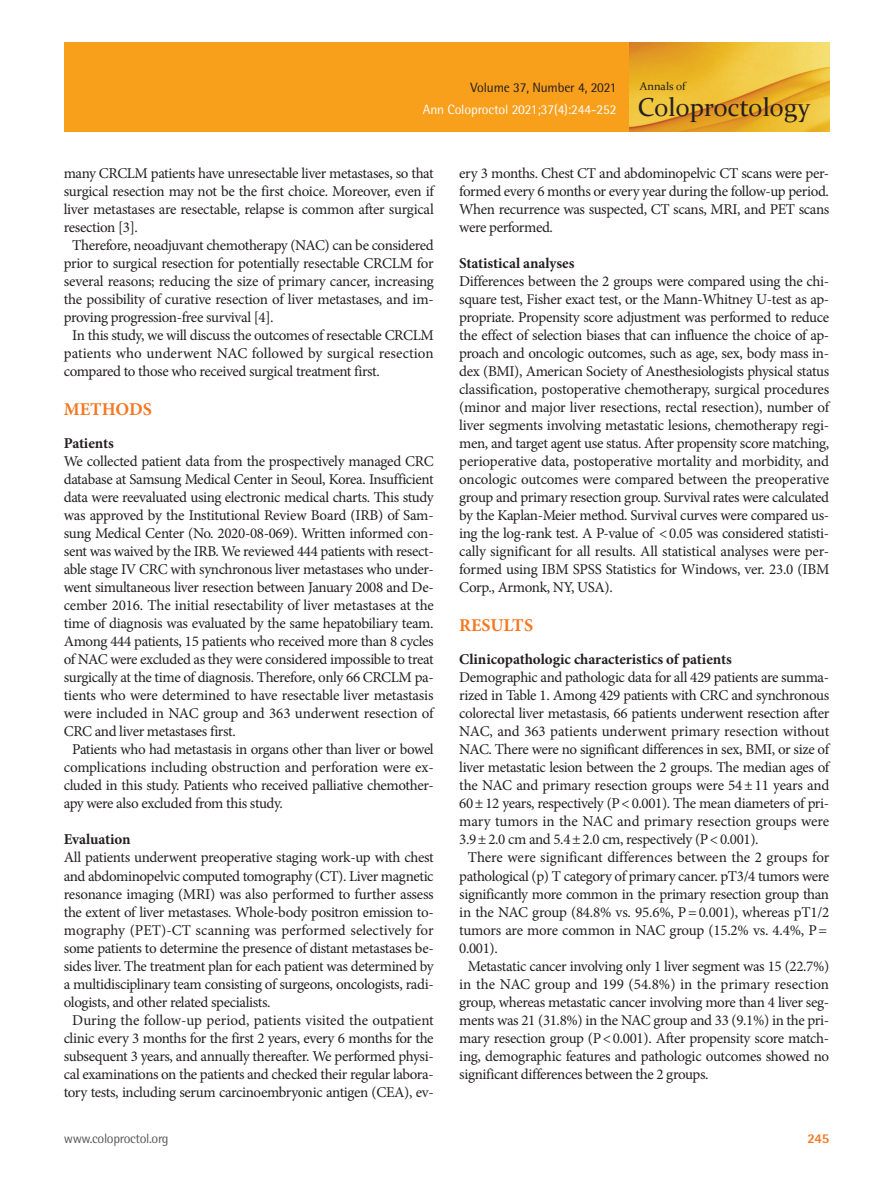
<style>
.page{position:relative;width:893px;height:1191px;background:#fff}
.page>*{position:absolute;margin:0;border:0;box-sizing:border-box;transform-origin:0 0}
.t1{font:25.95px "Constantia";color:#231f20}
.본문제목_대{font:700 18px "Minion Pro";color:#f47721}
.본문_앞단락0{font:15px/18px "Minion Pro";letter-spacing:-.02em;color:#231f20;text-align:justify}
.본문{font:15px/18px "Minion Pro";letter-spacing:-.025em;color:#231f20;text-align:justify}
.본문제목_중{font:700 15px "Minion Pro";letter-spacing:-.005em;color:#231f20}
.t2{font:13.5px "Rotis Semi Sans Std";letter-spacing:-.01em;color:#fff}
.t3{font:13.5px "Rotis Semi Sans Std";letter-spacing:-.01em;color:#231f20}
.t4{font:13.5px "Rotis Semi Sans Std";letter-spacing:-.025em;color:#57585a}
.t5{font:800 13.5px "Rotis Semi Sans Std";color:#f47721}
.t6{font:11.25px "Constantia";color:#231f20}
</style>
<div class="page">
<div style="left:64px;top:43px;width:565px;height:89px;background:#f89f1c"></div>
<img style="left:629px;top:43px;width:200px;height:89px">
<p class="t3" style="left:470px;top:80px;width:148px">Volume 37, Number 4, 2021</p>
<p class="t2" style="left:423px;top:102px;width:195px">Ann Coloproctol 2021;37(4):244-252</p>
<p class="t6" style="left:640px;top:79px;width:47px">Annals of</p>
<p class="t1" style="left:638px;top:90px;width:174px">Coloproctology</p>
<p class="본문" style="left:64px;top:164px;width:372px">many CRCLM patients have unresectable liver metastases, so that surgical resection may not be the first choice. Moreover, even if liver metastases are resectable, relapse is common after surgical resection [3].</p>
<p class="본문" style="left:64px;top:236px;width:372px;text-indent:9px">Therefore, neoadjuvant chemotherapy (NAC) can be considered prior to surgical resection for potentially resectable CRCLM for several reasons; reducing the size of primary cancer, increasing the possibility of curative resection of liver metastases, and im&shy;proving progression-free survival [4].</p>
<p class="본문" style="left:64px;top:326px;width:371px;text-indent:9px">In this study, we will discuss the outcomes of resectable CRCLM patients who underwent NAC followed by surgical resection compared to those who received surgical treatment first.</p>
<p class="본문제목_대" style="left:64px;top:396px;width:90px">METHODS</p>
<p class="본문제목_중" style="left:64px;top:433px;width:52px">Patients</p>
<p class="본문_앞단락0" style="left:64px;top:452px;width:372px">We collected patient data from the prospectively managed CRC database at Samsung Medical Center in Seoul, Korea. Insufficient data were reevaluated using electronic medical charts. This study was approved by the Institutional Review Board (IRB) of Sam&shy;sung Medical Center (No. 2020-08-069). Written informed con&shy;sent was waived by the IRB. We reviewed 444 patients with resect&shy;able stage IV CRC with synchronous liver metastases who under&shy;went simultaneous liver resection between January 2008 and De&shy;cember 2016. The initial resectability of liver metastases at the time of diagnosis was evaluated by the same hepatobiliary team.<br>Among 444 patients, 15 patients who received more than 8 cycles of NAC were excluded as they were considered impossible to treat surgically at the time of diagnosis. Therefore, only 66 CRCLM pa&shy;tients who were determined to have resectable liver metastasis were included in NAC group and 363 underwent resection of CRC and liver metastases first.</p>
<p class="본문" style="left:64px;top:740px;width:371px;text-indent:9px">Patients who had metastasis in organs other than liver or bowel complications including obstruction and perforation were ex&shy;cluded in this study. Patients who received palliative chemother&shy;apy were also excluded from this study.</p>
<p class="본문제목_중" style="left:64px;top:829px;width:68px">Evaluation</p>
<p class="본문_앞단락0" style="left:64px;top:848px;width:372px">All patients underwent preoperative staging work-up with chest and abdominopelvic computed tomography (CT). Liver magnetic resonance imaging (MRI) was also performed to further assess the extent of liver metastases. Whole-body positron emission to&shy;mography (PET)-CT scanning was performed selectively for some patients to determine the presence of distant metastases be&shy;sides liver. The treatment plan for each patient was determined by a multidisciplinary team consisting of surgeons, oncologists, radi&shy;ologists, and other related specialists.</p>
<p class="본문" style="left:64px;top:1010px;width:371px;text-align:center">During the follow-up period, patients visited the outpatient clinic every 3 months for the first 2 years, every 6 months for the subsequent 3 years, and annually thereafter. We performed physi&shy;cal examinations on the patients and checked their regular labora&shy;tory tests, including serum carcinoembryonic antigen (CEA), ev-</p>
<p class="t4" style="left:64px;top:1130px;width:106px">www.coloproctol.org</p>
<p class="본문" style="left:459px;top:164px;width:371px">ery 3 months. Chest CT and abdominopelvic CT scans were per&shy;formed every 6 months or every year during the follow-up period.<br>When recurrence was suspected, CT scans, MRI, and PET scans were performed.</p>
<p class="본문제목_중" style="left:459px;top:253px;width:117px">Statistical analyses</p>
<p class="본문_앞단락0" style="left:459px;top:272px;width:372px">Differences between the 2 groups were compared using the chi&shy;square test, Fisher exact test, or the Mann-Whitney U-test as ap&shy;propriate. Propensity score adjustment was performed to reduce the effect of selection biases that can influence the choice of ap&shy;proach and oncologic outcomes, such as age, sex, body mass in&shy;dex (BMI), American Society of Anesthesiologists physical status classification, postoperative chemotherapy, surgical procedures (minor and major liver resections, rectal resection), number of liver segments involving metastatic lesions, chemotherapy regi&shy;men, and target agent use status. After propensity score matching, perioperative data, postoperative mortality and morbidity, and oncologic outcomes were compared between the preoperative group and primary resection group. Survival rates were calculated by the Kaplan-Meier method. Survival curves were compared us&shy;ing the log-rank test. A P-value of &lt; 0.05 was considered statisti&shy;cally significant for all results. All statistical analyses were per&shy;formed using IBM SPSS Statistics for Windows, ver. 23.0 (IBM Corp., Armonk, NY, USA).</p>
<p class="본문제목_대" style="left:459px;top:612px;width:75px">RESULTS</p>
<p class="본문제목_중" style="left:459px;top:649px;width:274px">Clinicopathologic characteristics of patients</p>
<p class="본문_앞단락0" style="left:459px;top:668px;width:372px">Demographic and pathologic data for all 429 patients are summa&shy;rized in Table 1. Among 429 patients with CRC and synchronous colorectal liver metastasis, 66 patients underwent resection after NAC, and 363 patients underwent primary resection without NAC. There were no significant differences in sex, BMI, or size of liver metastatic lesion between the 2 groups. The median ages of the NAC and primary resection groups were 54± 11 years and 60± 12 years, respectively (P&lt; 0.001). The mean diameters of pri&shy;mary tumors in the NAC and primary resection groups were 3.9± 2.0 cm and 5.4± 2.0 cm, respectively (P&lt; 0.001).</p>
<p class="본문" style="left:459px;top:848px;width:372px;text-align:left;text-indent:9px">There were significant differences between the 2 groups for pathological (p) T category of primary cancer. pT3/4 tumors were significantly more common in the primary resection group than in the NAC group (84.8% vs. 95.6%, P= 0.001), whereas pT1/2 tumors are more common in NAC group (15.2% vs. 4.4%, P= 0.001).</p>
<p class="본문" style="left:459px;top:956px;width:372px;text-indent:9px">Metastatic cancer involving only 1 liver segment was 15 (22.7%) in the NAC group and 199 (54.8%) in the primary resection group, whereas metastatic cancer involving more than 4 liver seg&shy;ments was 21 (31.8%) in the NAC group and 33 (9.1%) in the pri&shy;mary resection group (P&lt; 0.001). After propensity score match&shy;ing, demographic features and pathologic outcomes showed no significant differences between the 2 groups.</p>
<p class="t5" style="left:807px;top:1129px;width:23px">245</p>
</div>
